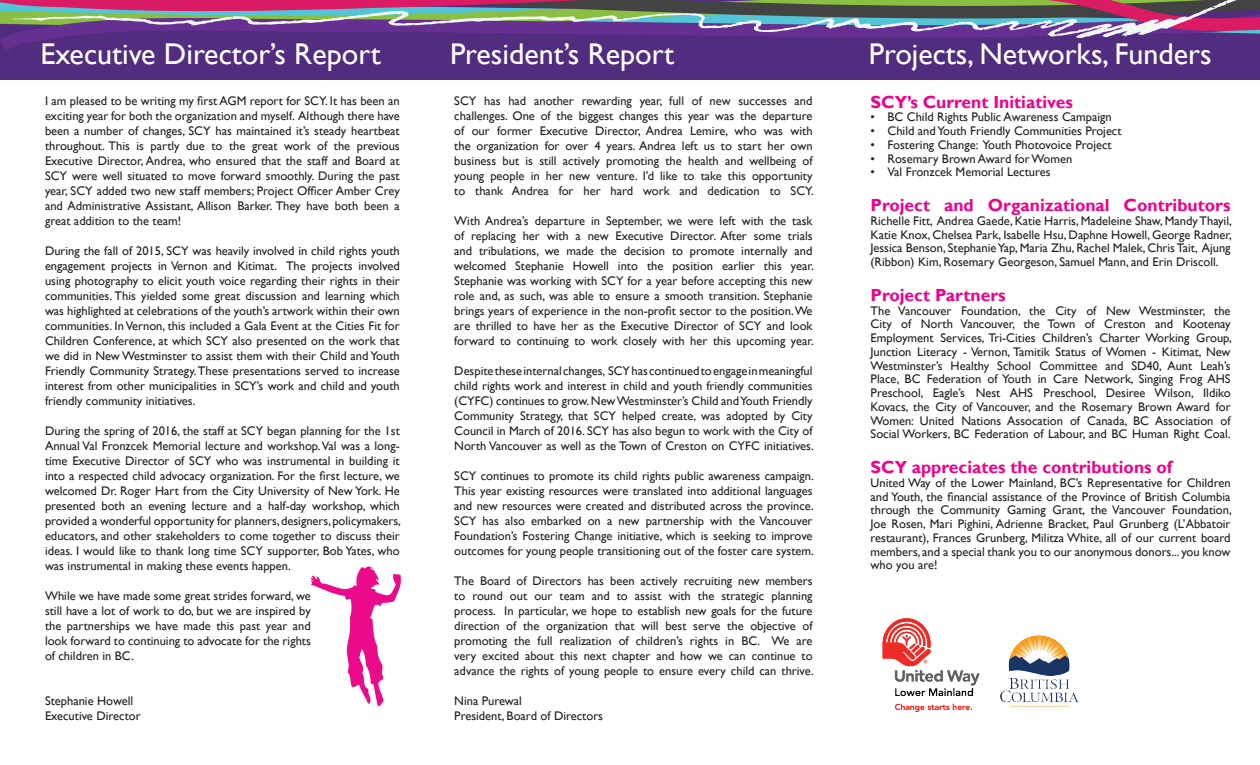
<style>
.page{position:relative;width:1260px;height:765px;background:#fff}
.page>*{position:absolute;margin:0;border:0;box-sizing:border-box;transform-origin:0 0}
.t1{font:30px "Gill Sans";color:#fff}
.t2{font:700 17.5px "Gill Sans";color:#ed028c}
.t3{font:12.5px/15px "Gill Sans";color:#231f20;text-align:justify}
</style>
<div class="page">
<div style="left:0;top:0;width:1260px;height:80px;background:#522c7f"></div>
<img style="left:1000px;top:635px;width:79px;height:72px">
<svg style="left:310px;top:566px;width:91px;height:140px"></svg>
<svg style="left:0;top:0;width:1260px;height:42px"></svg>
<svg style="left:12px;top:0;width:1225px;height:38px;background:#7b6484"></svg>
<img style="left:883px;top:618px;width:97px;height:94px">
<h1 class="t1" style="left:41px;top:36px;width:342px">Executive Director’s Report</h1>
<h1 class="t1" style="left:450px;top:36px;width:226px">President’s Report</h1>
<h1 class="t1" style="left:869px;top:36px;width:344px">Projects, Networks, Funders</h1>
<p class="t3" style="left:45px;top:94px;width:356px">I am pleased to be writing my first AGM report for SCY. It has been an exciting year for both the organization and myself. Although there have been a number of changes, SCY has maintained it’s steady heartbeat throughout. This is partly due to the great work of the previous Executive Director, Andrea, who ensured that the staff and Board at SCY were well situated to move forward smoothly. During the past year, SCY added two new staff members; Project Officer Amber Crey and Administrative Assistant, Allison Barker. They have both been a great addition to the team!</p>
<p class="t3" style="left:45px;top:244px;width:356px">During the fall of 2015, SCY was heavily involved in child rights youth engagement projects in Vernon and Kitimat. The projects involved using photography to elicit youth voice regarding their rights in their communities. This yielded some great discussion and learning which was highlighted at celebrations of the youth’s artwork within their own communities. In Vernon, this included a Gala Event at the Cities Fit for Children Conference, at which SCY also presented on the work that we did in New Westminster to assist them with their Child and Youth Friendly Community Strategy. These presentations served to increase interest from other municipalities in SCY’s work and child and youth friendly community initiatives.</p>
<p class="t3" style="left:45px;top:424px;width:358px">During the spring of 2016, the staff at SCY began planning for the 1st Annual Val Fronzcek Memorial lecture and workshop. Val was a long&shy;time Executive Director of SCY who was instrumental in building it into a respected child advocacy organization. For the first lecture, we welcomed Dr. Roger Hart from the City University of New York. He presented both an evening lecture and a half-day workshop, which provided a wonderful opportunity for planners, designers, policymakers, educators, and other stakeholders to come together to discuss their ideas. I would like to thank long time SCY supporter, Bob Yates, who was instrumental in making these events happen.</p>
<p class="t3" style="left:45px;top:589px;width:267px">While we have made some great strides forward, we still have a lot of work to do, but we are inspired by the partnerships we have made this past year and look forward to continuing to advocate for the rights of children in BC.</p>
<p class="t3" style="left:45px;top:694px;width:97px">Stephanie Howell<br>Executive Director</p>
<p class="t3" style="left:454px;top:94px;width:361px">SCY has had another rewarding year, full of new successes and challenges. One of the biggest changes this year was the departure of our former Executive Director, Andrea Lemire, who was with the organization for over 4 years. Andrea left us to start her own business but is still actively promoting the health and wellbeing of young people in her new venture. I’d like to take this opportunity to thank Andrea for her hard work and dedication to SCY.</p>
<p class="t3" style="left:454px;top:214px;width:361px">With Andrea’s departure in September, we were left with the task of replacing her with a new Executive Director. After some trials and tribulations, we made the decision to promote internally and welcomed Stephanie Howell into the position earlier this year.<br>Stephanie was working with SCY for a year before accepting this new role and, as such, was able to ensure a smooth transition. Stephanie brings years of experience in the non-profit sector to the position. We are thrilled to have her as the Executive Director of SCY and look forward to continuing to work closely with her this upcoming year.</p>
<p class="t3" style="left:454px;top:364px;width:361px">Despite these internal changes, SCY has continued to engage in meaningful child rights work and interest in child and youth friendly communities (CYFC) continues to grow. New Westminster’s Child and Youth Friendly Community Strategy, that SCY helped create, was adopted by City Council in March of 2016. SCY has also begun to work with the City of North Vancouver as well as the Town of Creston on CYFC initiatives.</p>
<p class="t3" style="left:454px;top:469px;width:361px">SCY continues to promote its child rights public awareness campaign.<br>This year existing resources were translated into additional languages and new resources were created and distributed across the province.<br>SCY has also embarked on a new partnership with the Vancouver Foundation’s Fostering Change initiative, which is seeking to improve outcomes for young people transitioning out of the foster care system.</p>
<p class="t3" style="left:454px;top:574px;width:361px">The Board of Directors has been actively recruiting new members to round out our team and to assist with the strategic planning process. In particular, we hope to establish new goals for the future direction of the organization that will best serve the objective of promoting the full realization of children’s rights in BC. We are very excited about this next chapter and how we can continue to advance the rights of young people to ensure every child can thrive.</p>
<p class="t3" style="left:454px;top:694px;width:150px">Nina Purewal<br>President, Board of Directors</p>
<h2 class="t2" style="left:871px;top:91px;width:204px">SCY’s Current Initiatives</h2>
<p class="t3" style="left:871px;top:110px;width:243px">• BC Child Rights Public Awareness Campaign</p>
<p class="t3" style="left:871px;top:124px;width:253px">• Child and Youth Friendly Communities Project</p>
<p class="t3" style="left:871px;top:137px;width:243px">• Fostering Change: Youth Photovoice Project</p>
<p class="t3" style="left:871px;top:151px;width:203px">• Rosemary Brown Award for Women</p>
<p class="t3" style="left:871px;top:165px;width:182px">• Val Fronzcek Memorial Lectures</p>
<h2 class="t2" style="left:871px;top:195px;width:361px">Project and Organizational Contributors</h2>
<p class="t3" style="left:871px;top:214px;width:363px;line-height:13.8px">Richelle Fitt, Andrea Gaede, Katie Harris, Madeleine Shaw, Mandy Thayil, Katie Knox, Chelsea Park, Isabelle Hsu, Daphne Howell, George Radner, Jessica Benson, Stephanie Yap, Maria Zhu, Rachel Malek, Chris Tait, Ajung (Ribbon) Kim, Rosemary Georgeson, Samuel Mann, and Erin Driscoll.</p>
<h2 class="t2" style="left:871px;top:284px;width:137px">Project Partners</h2>
<p class="t3" style="left:871px;top:304px;width:363px;line-height:13.8px">The Vancouver Foundation, the City of New Westminster, the City of North Vancouver, the Town of Creston and Kootenay Employment Services, Tri-Cities Children’s Charter Working Group, Junction Literacy - Vernon, Tamitik Status of Women - Kitimat, New Westminster’s Healthy School Committee and SD40, Aunt Leah’s Place, BC Federation of Youth in Care Network, Singing Frog AHS Preschool, Eagle’s Nest AHS Preschool, Desiree Wilson, Ildiko Kovacs, the City of Vancouver, and the Rosemary Brown Award for Women: United Nations Assocation of Canada, BC Association of Social Workers, BC Federation of Labour, and BC Human Right Coal.</p>
<h2 class="t2" style="left:871px;top:457px;width:303px">SCY appreciates the contributions of</h2>
<p class="t3" style="left:871px;top:476px;width:363px;line-height:13.8px">United Way of the Lower Mainland, BC’s Representative for Children and Youth, the financial assistance of the Province of British Columbia through the Community Gaming Grant, the Vancouver Foundation, Joe Rosen, Mari Pighini, Adrienne Bracket, Paul Grunberg (L’Abbatoir restaurant), Frances Grunberg, Militza White, all of our current board members, and a special thank you to our anonymous donors... you know who you are!</p>
</div>
